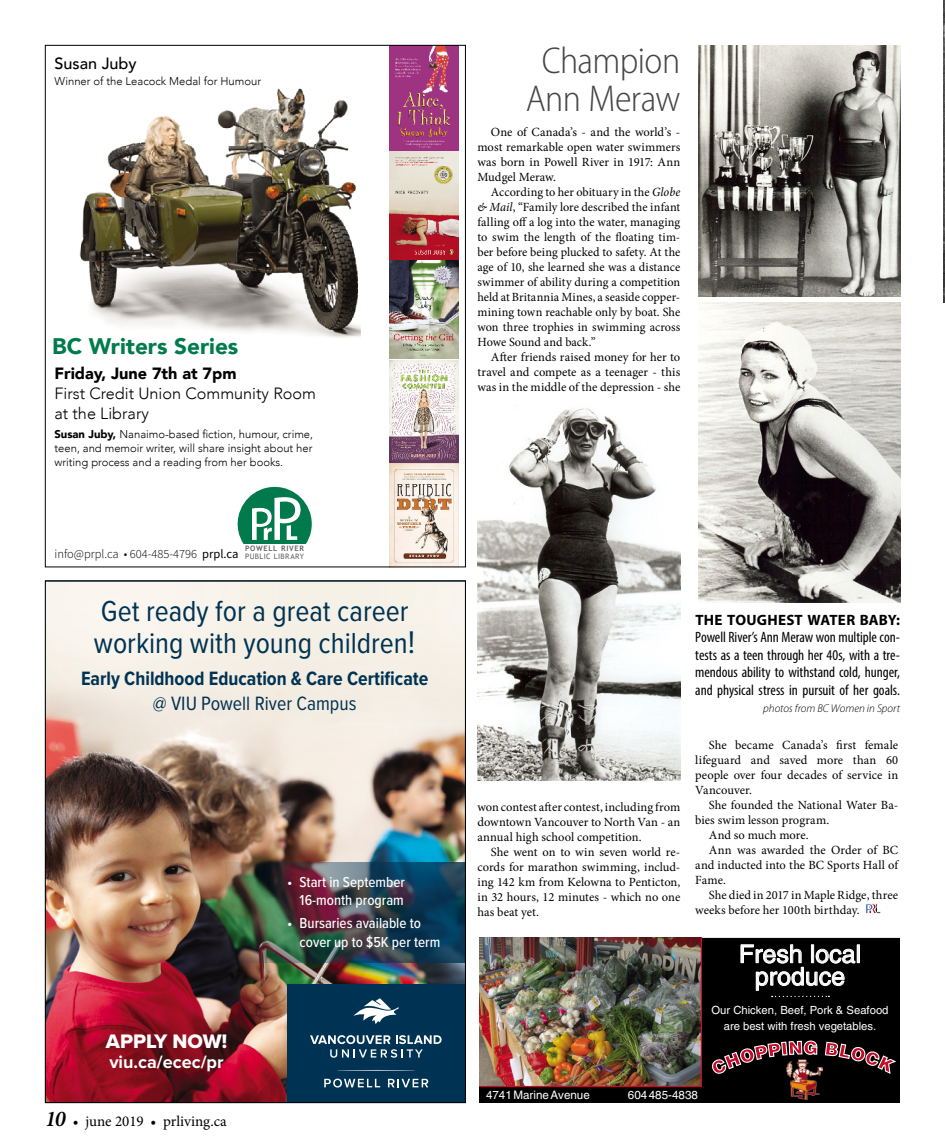
<style>
.page{position:relative;width:945px;height:1148px;background:#fff}
.page>*{position:absolute;margin:0;border:0;box-sizing:border-box;transform-origin:0 0}
.Headline_30{font:300 semi-condensed 37.5px "Myriad Pro";letter-spacing:-.02em;color:#464646}
.t1{font:30px/32.5px "Proxima Nova Cond";color:#003353}
.t2{font:25px/22.5px "Helvetica";color:#fff;text-align:center}
.t3{font:900 22.5px "Avenir";color:#007b4d}
.t4{font:20.25px "Proxima Nova Extrabld";color:#fff}
.t5{font:700 20px/25px "Proxima Nova Cond";color:#003353;text-align:center}
.t6{font:700 18px "Proxima Nova";color:#fff}
.t7{font:300 16.25px/20px "Avenir";color:#000}
.t8{font:500 16.25px "Avenir";color:#000}
.Cutline__Nested{font:condensed 15px/17.5px "Myriad Pro";letter-spacing:-.005em;color:#000;text-align:justify}
.t9{font:500 15px/18.8px "Proxima Nova Cond";color:#fff;text-align:right}
.t10{font:15px "Minion Pro";color:#000}
.Body_Copy{font:12.5px/15px "Minion Pro";color:#000;text-align:justify}
.t11{font:300 12.5px "Source Sans Pro";color:#000}
.t12{font:11.62px "Helvetica";color:#fff}
.t13{font:300 11.25px/13.8px "Avenir";color:#000;text-align:justify}
.t14{font:11.25px/15.9px "Helvetica";color:#fff;text-align:center}
.Cutline__Nested-2{font:italic 300 11.25px "Myriad Pro";color:#000}
.t15{font:7.5px/7.2px "Trebuchet MS";letter-spacing:.05em;color:#636363}
.s1{font-weight:900}
.s2{font-weight:400}
.s3{font-weight:700}
.s4{font-size:32.5px}
.s5{font-weight:600;font-style:italic;font-size:22.5px}
.s6{font-style:italic}
.s7{font-weight:700;font-stretch:normal}
</style>
<div class="page">
<img style="left:943px;top:0;width:2px;height:302px">
<svg style="left:866px;top:903px;width:15px;height:10px"></svg>
<img style="left:699px;top:45px;width:201px;height:252px">
<img style="left:699px;top:302px;width:201px;height:300px">
<img style="left:477px;top:408px;width:203px;height:373px">
<img style="left:79px;top:88px;width:282px;height:250px">
<svg style="left:238px;top:487px;width:74px;height:57px"></svg>
<img style="left:390px;top:261px;width:68px;height:304px">
<img style="left:390px;top:47px;width:68px;height:212px">
<img style="left:47px;top:582px;width:417px;height:518px">
<div style="left:287px;top:984px;width:179px;height:118px;background:#003353"></div>
<svg style="left:310px;top:1035px;width:132px;height:22px"></svg>
<svg style="left:354px;top:998px;width:45px;height:26px"></svg>
<svg style="left:324px;top:1078px;width:56px;height:9px"></svg>
<svg style="left:388px;top:1078px;width:40px;height:9px"></svg>
<img style="left:225px;top:862px;width:239px;height:100px">
<img style="left:479px;top:938px;width:421px;height:164px">
<p class="t8" style="left:54px;top:49px;width:84px">Susan Juby</p>
<p class="t13" style="left:54px;top:74px;width:208px">Winner of the Leacock Medal for Humour</p>
<p class="t3" style="left:52px;top:326px;width:188px">BC Writers Series</p>
<p class="t7" style="left:54px;top:363px;width:263px"><span class="s1">Friday, June 7th at 7pm<br></span>First Credit Union Community Room at the Library</p>
<p class="t13" style="left:54px;top:428px;width:260px"><span class="s1">Susan Juby,</span> Nanaimo-based fiction, humour, crime, teen, and memoir writer, will share insight about her writing process and a reading from her books.</p>
<p class="t11" style="left:54px;top:546px;width:186px">info@prpl.ca • 604-485-4796 <span class="s2">prpl.ca</span></p>
<p class="t15" style="left:245px;top:545px;width:61px"><span class="s3">POWELL RIVER<br></span>PUBLIC LIBRARY</p>
<p class="t1" style="left:94px;top:595px;width:323px">Get ready for a great career working with young children<span class="s4">!</span></p>
<p class="t5" style="left:81px;top:666px;width:349px">Early Childhood Education &amp; Care Certificate <span class="s2">@ VIU Powell River Campus</span></p>
<p class="t4" style="left:106px;top:1029px;width:123px">APPLY NOW!</p>
<p class="t6" style="left:109px;top:1051px;width:116px">viu.ca/ecec/pr</p>
<p class="t10" style="left:45px;top:1110px;width:183px"><span class="s5">10</span> • june 2019 • prliving.ca</p>
<p class="t9" style="left:287px;top:872px;width:119px">• Start in September<br>16-month program</p>
<p class="t9" style="left:300px;top:913px;width:142px;text-align:left;text-indent:-12px">• Bursaries available to cover up to $5K per term</p>
<p class="Headline_30" style="left:542px;top:40px;width:140px">Champion</p>
<p class="Headline_30" style="left:526px;top:78px;width:156px">Ann Meraw</p>
<p class="Body_Copy" style="left:477px;top:124px;width:204px;text-indent:14px">One of Canada’s - and the world’s - most remarkable open water swimmers was born in Powell River in 1917: Ann Mudgel Meraw.</p>
<p class="Body_Copy" style="left:477px;top:184px;width:204px;text-indent:14px">According to her obituary in the <span class="s6">Globe &amp; Mail</span>, “Family lore described the infant falling off a log into the water, managing to swim the length of the floating tim&shy;ber before being plucked to safety. At the age of 10, she learned she was a distance swimmer of ability during a competition held at Britannia Mines, a seaside copper&shy;mining town reachable only by boat. She won three trophies in swimming across Howe Sound and back.”</p>
<p class="Body_Copy" style="left:477px;top:349px;width:204px;text-indent:14px">After friends raised money for her to travel and compete as a teenager - this was in the middle of the depression - she</p>
<p class="Body_Copy" style="left:477px;top:799px;width:204px">won contest after contest, including from downtown Vancouver to North Van - an annual high school competition.</p>
<p class="Body_Copy" style="left:477px;top:844px;width:204px;text-indent:14px">She went on to win seven world re&shy;cords for marathon swimming, includ&shy;ing 142 km from Kelowna to Penticton, in 32 hours, 12 minutes - which no one has beat yet.</p>
<p class="Cutline__Nested" style="left:695px;top:610px;width:206px"><span class="s7">THE TOUGHEST WATER BABY:<br></span>Powell River’s Ann Meraw won multiple con&shy;tests as a teen through her 40s, with a tre&shy;mendous ability to withstand cold, hunger, and physical stress in pursuit of her goals.</p>
<p class="Cutline__Nested-2" style="left:763px;top:702px;width:138px">photos from BC Women in Sport</p>
<p class="Body_Copy" style="left:695px;top:737px;width:204px;text-indent:13px">She became Canada’s first female lifeguard and saved more than 60 people over four decades of service in Vancouver.</p>
<p class="Body_Copy" style="left:695px;top:797px;width:204px;text-indent:13px">She founded the National Water Ba&shy;bies swim lesson program.</p>
<p class="Body_Copy" style="left:709px;top:827px;width:101px">And so much more.</p>
<p class="Body_Copy" style="left:695px;top:842px;width:204px;text-indent:13px">Ann was awarded the Order of BC and inducted into the BC Sports Hall of Fame.</p>
<p class="Body_Copy" style="left:695px;top:887px;width:204px;text-indent:13px">She died in 2017 in Maple Ridge, three weeks before her 100th birthday.</p>
<p class="t2" style="left:739px;top:942px;width:124px">Fresh local produce</p>
<p class="t14" style="left:712px;top:1001px;width:178px">Our Chicken, Beef, Pork &amp; Seafood are best with fresh vegetables.</p>
<p class="t12" style="left:486px;top:1088px;width:105px">4741MarineAvenue</p>
<p class="t12" style="left:628px;top:1088px;width:72px">604485-4838</p>
</div>
